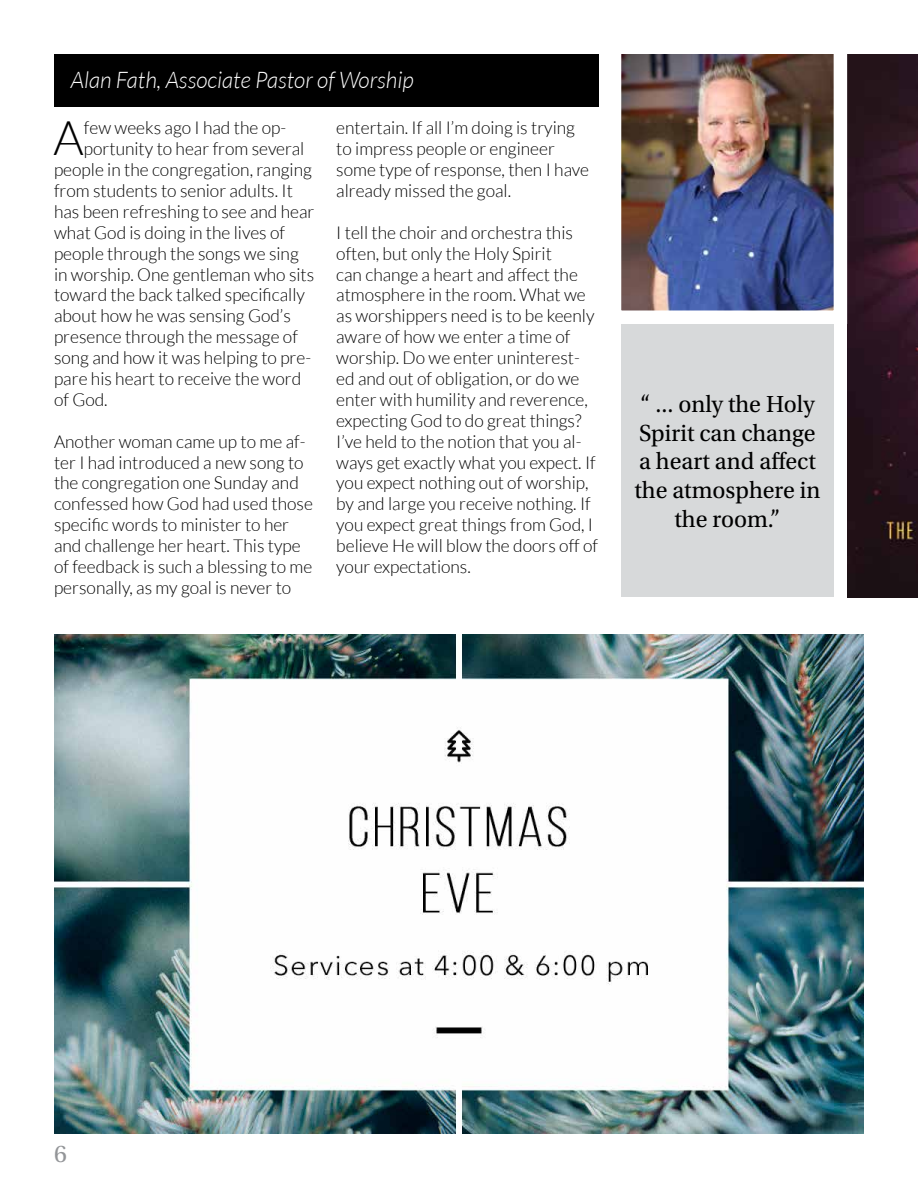
<style>
.page{position:relative;width:918px;height:1188px;background:#fff}
.page>*{position:absolute;margin:0;border:0;box-sizing:border-box;transform-origin:0 0}
.t1{font:300 47.85px "Lato";color:#000}
.t2{font:25.5px "Utopia Std";color:#939598}
.t3{font:24.45px/28.8px "Utopia Std";color:#000;text-align:center}
.t4{font:italic 300 22.95px "Lato";color:#fff}
.t5{font:300 17.7px/20.9px "Lato";color:#000}
</style>
<div class="page">
<div style="left:54px;top:54px;width:544px;height:53px;background:#000"></div>
<img style="left:54px;top:634px;width:810px;height:500px">
<img style="left:847px;top:54px;width:71px;height:543px">
<img style="left:623px;top:54px;width:209px;height:255px">
<div style="left:621px;top:324px;width:213px;height:273px;background:#d7d9da"></div>
<p class="t4" style="left:71px;top:67px;width:345px">Alan Fath, Associate Pastor of Worship</p>
<h1 class="t1" style="left:54px;top:112px;width:32px">A</h1>
<p class="t5" style="left:84px;top:118px;width:204px">few weeks ago I had the op-</p>
<p class="t5" style="left:84px;top:139px;width:222px">portunity to hear from several</p>
<p class="t5" style="left:54px;top:159px;width:259px">people in the congregation, ranging</p>
<p class="t5" style="left:54px;top:180px;width:240px">from students to senior adults. It</p>
<p class="t5" style="left:54px;top:201px;width:262px">has been refreshing to see and hear</p>
<p class="t5" style="left:54px;top:222px;width:233px">what God is doing in the lives of</p>
<p class="t5" style="left:54px;top:243px;width:246px">people through the songs we sing</p>
<p class="t5" style="left:54px;top:264px;width:262px">in worship. One gentleman who sits</p>
<p class="t5" style="left:54px;top:285px;width:252px">toward the back talked specifically</p>
<p class="t5" style="left:54px;top:306px;width:238px">about how he was sensing God’s</p>
<p class="t5" style="left:54px;top:326px;width:245px">presence through the message of</p>
<p class="t5" style="left:54px;top:347px;width:259px">song and how it was helping to pre-</p>
<p class="t5" style="left:54px;top:368px;width:249px">pare his heart to receive the word</p>
<p class="t5" style="left:54px;top:389px;width:55px">of God.</p>
<p class="t5" style="left:54px;top:431px;width:261px">Another woman came up to me af&shy;ter I had introduced a new song to the congregation one Sunday and confessed how God had used those specific words to minister to her and challenge her heart. This type of feedback is such a blessing to me personally, as my goal is never to</p>
<p class="t5" style="left:336px;top:118px;width:254px">entertain. If all I’m doing is trying to impress people or engineer some type of response, then I have already missed the goal.</p>
<p class="t5" style="left:336px;top:222px;width:263px">I tell the choir and orchestra this often, but only the Holy Spirit<br>can change a heart and affect the atmosphere in the room. What we as worshippers need is to be keenly aware of how we enter a time of worship. Do we enter uninterest&shy;ed and out of obligation, or do we enter with humility and reverence, expecting God to do great things?<br>I’ve held to the notion that you al&shy;ways get exactly what you expect. If you expect nothing out of worship, by and large you receive nothing. If you expect great things from God, I believe He will blow the doors off of your expectations.</p>
<h3 class="t3" style="left:634px;top:390px;width:187px">“ ... only the Holy<br>Spirit can change a heart and affect the atmosphere in the room.”</h3>
<h2 class="t2" style="left:54px;top:1140px;width:14px">6</h2>
</div>
